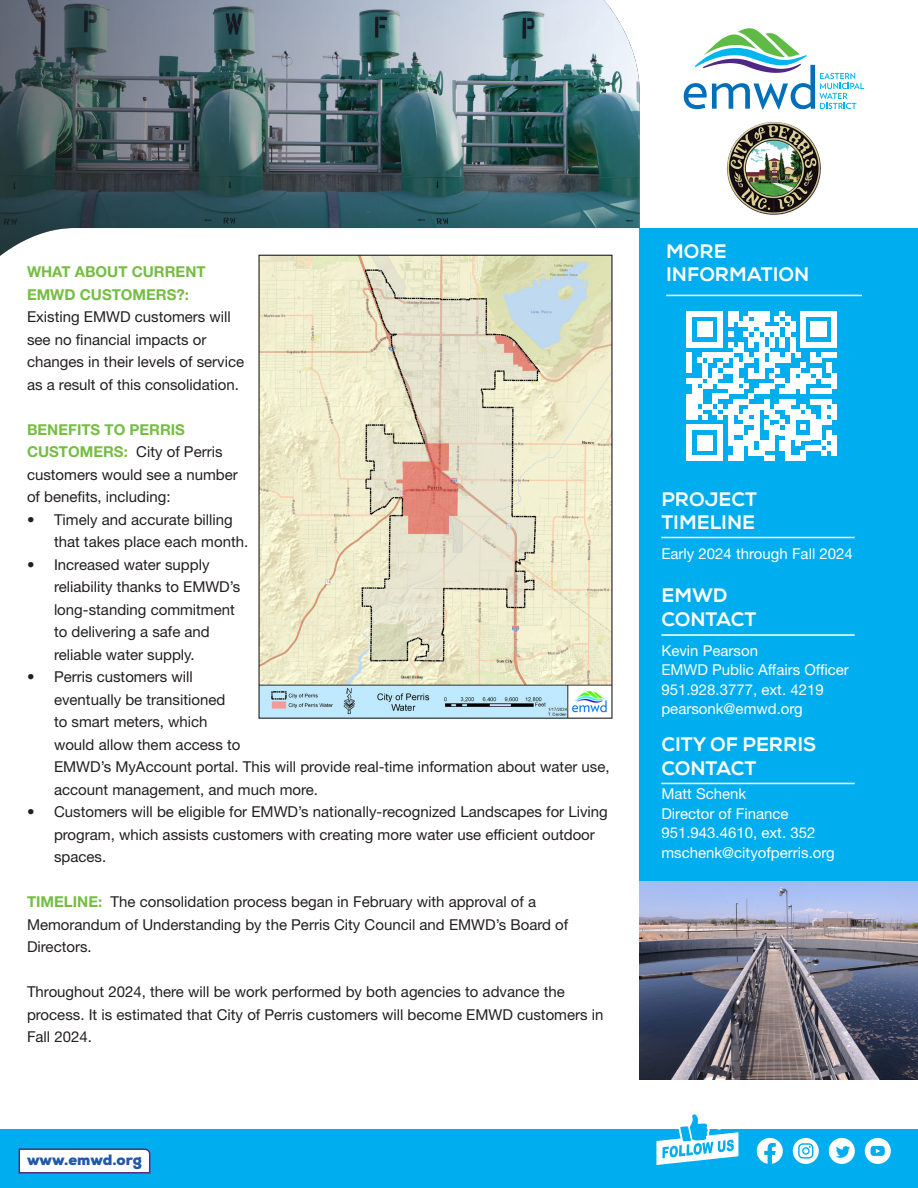
<style>
.page{position:relative;width:918px;height:1188px;background:#fff}
.page>*{position:absolute;margin:0;border:0;box-sizing:border-box;transform-origin:0 0}
.t1{font:800 19.5px/23.4px "Nexa";color:#fff}
.t2{font:15px/22.5px "Helvetica Neue LT Std";color:#231f20}
.t3{font:15px "Helvetica Neue LT Std";color:#fff}
.t4{font:900 15px "Nexa";color:#2059a8}
.s1{font-weight:700;color:#75bd43}
</style>
<div class="page">
<div style="left:0;top:1129px;width:918px;height:59px;background:#00aeef"></div>
<div style="left:640px;top:228px;width:278px;height:852px;background:#00aeef"></div>
<svg style="left:18px;top:1148px;width:133px;height:26px"></svg>
<svg style="left:684px;top:28px;width:180px;height:81px"></svg>
<hr style="left:666px;top:295px;width:196px;height:1px;background:#fff">
<div style="left:829px;top:1138px;width:26px;height:26px;background:#fff;border-radius:50%"></div>
<svg style="left:836px;top:1146px;width:14px;height:12px"></svg>
<div style="left:865px;top:1138px;width:26px;height:26px;background:#fff;border-radius:50%"></div>
<svg style="left:871px;top:1146px;width:14px;height:10px"></svg>
<div style="left:793px;top:1138px;width:26px;height:26px;background:#fff;border-radius:50%"></div>
<svg style="left:798px;top:1143px;width:15px;height:16px"></svg>
<svg style="left:757px;top:1138px;width:26px;height:26px"></svg>
<svg style="left:656px;top:1114px;width:82px;height:51px"></svg>
<hr style="left:661px;top:537px;width:194px;height:1px;background:#fff">
<hr style="left:661px;top:634px;width:194px;height:2px;background:#fff">
<hr style="left:661px;top:783px;width:194px;height:1px;background:#fff">
<img style="left:640px;top:882px;width:278px;height:198px">
<img style="left:0;top:0;width:640px;height:256px">
<img style="left:248px;top:244px;width:375px;height:475px">
<svg style="left:687px;top:311px;width:150px;height:150px"></svg>
<div style="left:831px;top:373px;width:6px;height:16px;background:#fff"></div>
<div style="left:831px;top:404px;width:6px;height:16px;background:#fff"></div>
<div style="left:831px;top:435px;width:6px;height:21px;background:#fff"></div>
<img style="left:727px;top:122px;width:94px;height:93px">
<p class="t2" style="left:27px;top:261px;width:219px"><span class="s1">WHAT ABOUT CURRENT<br>EMWD CUSTOMERS?:<br></span>Existing EMWD customers will see no financial impacts or changes in their levels of service as a result of this consolidation.</p>
<p class="t2" style="left:27px;top:418px;width:212px"><span class="s1">BENEFITS TO PERRIS<br>CUSTOMERS:</span> City of Perris customers would see a number of benefits, including:</p>
<p class="t2" style="left:54px;top:508px;width:196px;text-indent:-27px">• Timely and accurate billing that takes place each month.</p>
<p class="t2" style="left:54px;top:553px;width:188px;text-indent:-27px">• Increased water supply reliability thanks to EMWD’s long-standing commitment to delivering a safe and reliable water supply.</p>
<p class="t2" style="left:54px;top:666px;width:557px;text-indent:-27px">• Perris customers will<br>eventually be transitioned<br>to smart meters, which<br>would allow them access to<br>EMWD’s MyAccount portal. This will provide real-time information about water use, account management, and much more.</p>
<p class="t2" style="left:54px;top:801px;width:555px;text-indent:-27px">• Customers will be eligible for EMWD’s nationally-recognized Landscapes for Living program, which assists customers with creating more water use efficient outdoor spaces.</p>
<p class="t2" style="left:27px;top:891px;width:543px"><span class="s1">TIMELINE:</span> The consolidation process began in February with approval of a<br>Memorandum of Understanding by the Perris City Council and EMWD’s Board of<br>Directors.</p>
<p class="t2" style="left:27px;top:981px;width:578px">Throughout 2024, there will be work performed by both agencies to advance the process. It is estimated that City of Perris customers will become EMWD customers in<br>Fall 2024.</p>
<p class="t4" style="left:27px;top:1150px;width:117px">www.emwd.org</p>
<p class="t1" style="left:666px;top:240px;width:145px">MORE<br>INFORMATION</p>
<p class="t1" style="left:661px;top:487px;width:97px">PROJECT<br>TIMELINE</p>
<p class="t3" style="left:661px;top:545px;width:193px">Early 2024 through Fall 2024</p>
<p class="t1" style="left:661px;top:584px;width:97px">EMWD<br>CONTACT</p>
<p class="t3" style="left:661px;top:641px;width:98px">Kevin Pearson</p>
<p class="t3" style="left:661px;top:661px;width:189px">EMWD Public Affairs Officer</p>
<p class="t3" style="left:661px;top:680px;width:164px">951.928.3777, ext. 4219</p>
<p class="t3" style="left:661px;top:700px;width:143px">pearsonk@emwd.org</p>
<p class="t1" style="left:661px;top:733px;width:156px">CITY OF PERRIS<br>CONTACT</p>
<p class="t3" style="left:661px;top:785px;width:87px">Matt Schenk</p>
<p class="t3" style="left:661px;top:804px;width:129px">Director of Finance</p>
<p class="t3" style="left:661px;top:824px;width:155px">951.943.4610, ext. 352</p>
<p class="t3" style="left:661px;top:843px;width:175px">mschenk@cityofperris.org</p>
</div>
